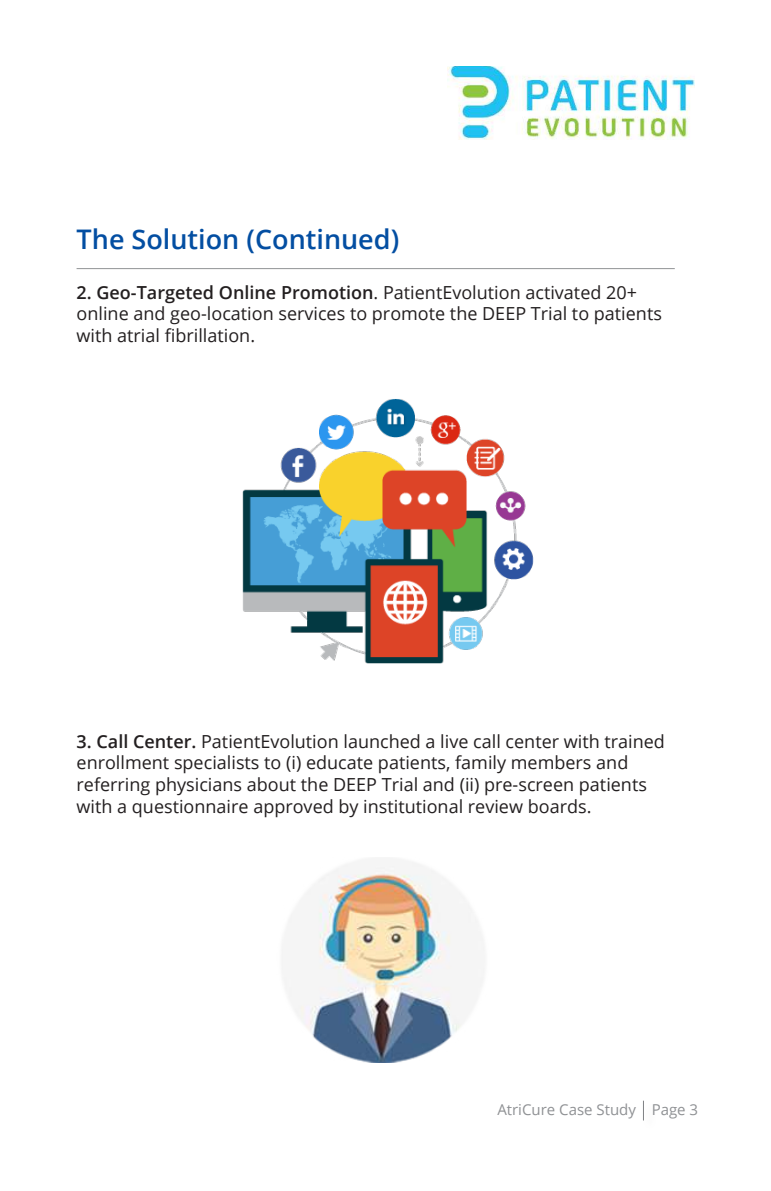
<style>
.page{position:relative;width:771px;height:1191px;background:#fff}
.page>*{position:absolute;margin:0;border:0;box-sizing:border-box;transform-origin:0 0}
.t1{font:600 27px "Open Sans";color:#034ea2}
.t2{font:18px/21.6px "Open Sans";color:#231f20}
.t3{font:15px "Open Sans";color:#8f9194}
.s1{font-weight:600}
</style>
<div class="page">
<svg style="left:643px;top:1101px;width:1px;height:19px"></svg>
<img style="left:447px;top:66px;width:247px;height:73px">
<hr style="left:77px;top:268px;width:597px;height:1px;background:#919396">
<img style="left:242px;top:399px;width:292px;height:265px">
<img style="left:282px;top:862px;width:202px;height:200px">
<h1 class="t1" style="left:77px;top:228px;width:324px">The Solution (Continued)</h1>
<p class="t2" style="left:77px;top:281px;width:587px"><span class="s1">2. Geo-Targeted Online Promotion</span>. PatientEvolution activated 20+ online and geo-location services to promote the DEEP Trial to patients with atrial fibrillation.</p>
<p class="t2" style="left:77px;top:732px;width:590px"><span class="s1">3. Call Center.</span> PatientEvolution launched a live call center with trained enrollment specialists to (i) educate patients, family members and referring physicians about the DEEP Trial and (ii) pre-screen patients with a questionnaire approved by institutional review boards.</p>
<p class="t3" style="left:497px;top:1104px;width:202px">AtriCure Case Study Page 3</p>
</div>
